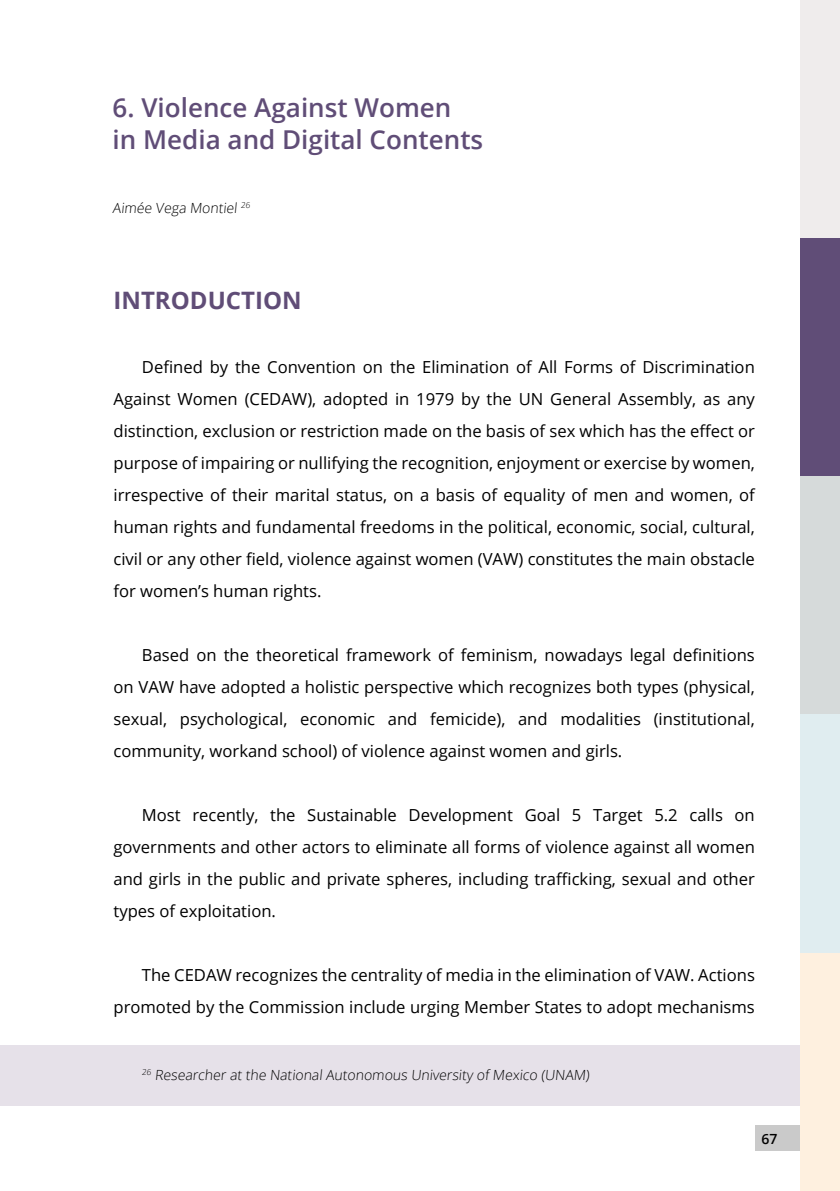
<style>
.page{position:relative;width:840px;height:1191px;background:#fff}
.page>*{position:absolute;margin:0;border:0;box-sizing:border-box;transform-origin:0 0}
.t1{font:600 26px "Open Sans";color:#604d77}
.t2{font:700 24px "Open Sans";color:#604d77}
.t3{font:16.6px/32px "Open Sans";color:#000;text-align:justify}
.t4{font:300 14px "Open Sans";color:#000}
.t5{font:600 14px "Open Sans";color:#000}
</style>
<div class="page">
<div style="left:0;top:1045px;width:839px;height:61px;background:#e6e1e9"></div>
<div style="left:754px;top:1125px;width:85px;height:26px;background:#cacaca"></div>
<div style="left:799px;top:952px;width:40px;height:239px;background:#fef0df"></div>
<div style="left:799px;top:238px;width:40px;height:238px;background:#604d77"></div>
<div style="left:799px;top:0;width:40px;height:238px;background:#efecec"></div>
<div style="left:799px;top:476px;width:40px;height:238px;background:#d6dada"></div>
<div style="left:799px;top:714px;width:40px;height:238px;background:#e0edf0"></div>
<p class="t1" style="left:113px;top:90px;width:340px">6. Violence Against Women</p>
<p class="t1" style="left:113px;top:122px;width:372px">in Media and Digital Contents</p>
<p class="t4" style="left:113px;top:198px;width:140px">Aimée Vega Montiel <sup>26</sup></p>
<p class="t2" style="left:113px;top:283px;width:189px">INTRODUCTION</p>
<p class="t3" style="left:113px;top:351px;width:642px;text-indent:28px">Defined by the Convention on the Elimination of All Forms of Discrimination Against Women (CEDAW), adopted in 1979 by the UN General Assembly, as any distinction, exclusion or restriction made on the basis of sex which has the effect or purpose of impairing or nullifying the recognition, enjoyment or exercise by women, irrespective of their marital status, on a basis of equality of men and women, of human rights and fundamental freedoms in the political, economic, social, cultural, civil or any other field, violence against women (VAW) constitutes the main obstacle for women’s human rights.</p>
<p class="t3" style="left:113px;top:639px;width:642px;text-indent:28px">Based on the theoretical framework of feminism, nowadays legal definitions on VAW have adopted a holistic perspective which recognizes both types (physical, sexual, psychological, economic and femicide), and modalities (institutional, community, workand school) of violence against women and girls.</p>
<p class="t3" style="left:113px;top:799px;width:642px;text-indent:28px">Most recently, the Sustainable Development Goal 5 Target 5.2 calls on governments and other actors to eliminate all forms of violence against all women and girls in the public and private spheres, including trafficking, sexual and other types of exploitation.</p>
<p class="t3" style="left:113px;top:959px;width:642px;text-align:right">The CEDAW recognizes the centrality of media in the elimination of VAW. Actions promoted by the Commission include urging Member States to adopt mechanisms</p>
<p class="t4" style="left:142px;top:1065px;width:450px"><sup>26</sup> Researcher at the National Autonomous University of Mexico (UNAM)</p>
<p class="t5" style="left:761px;top:1129px;width:17px">67</p>
</div>
